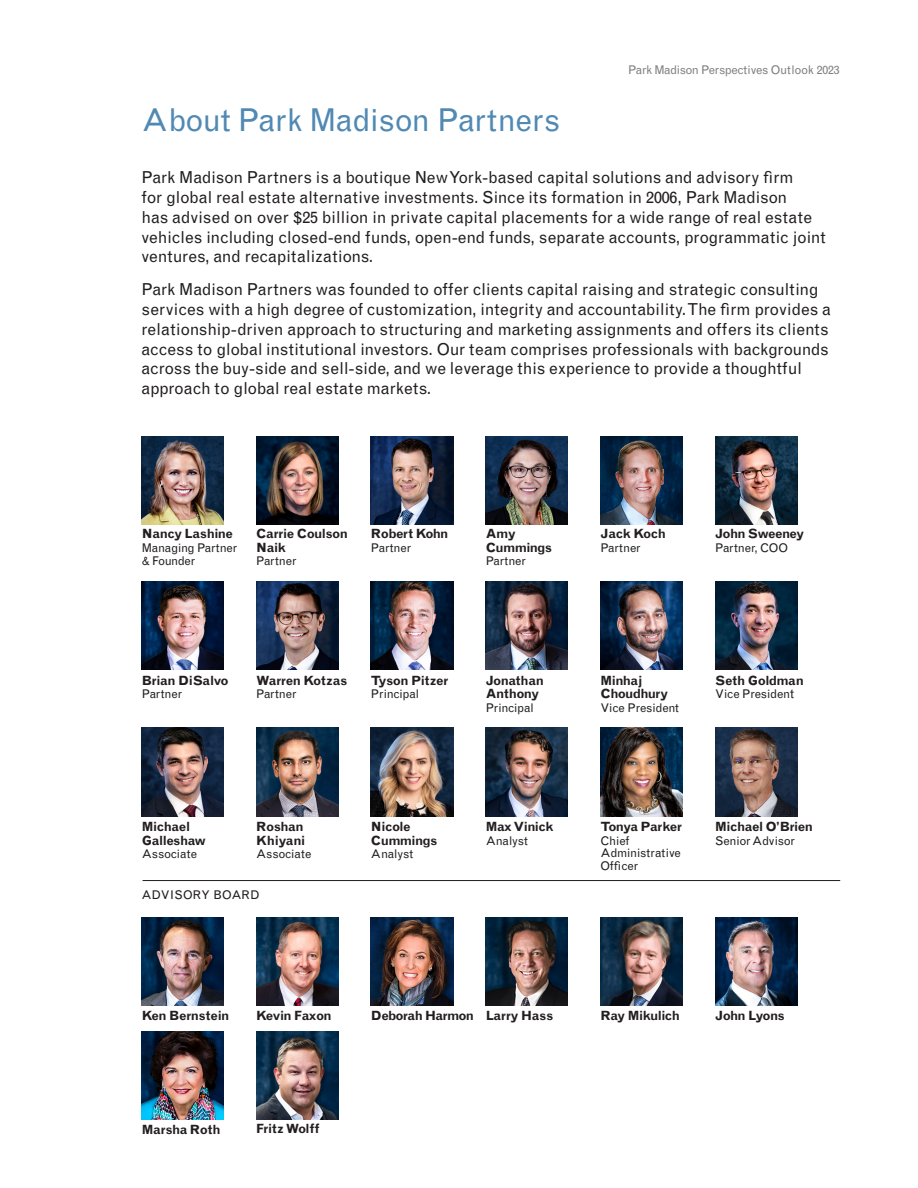
<style>
.page{position:relative;width:918px;height:1188px;background:#fff}
.page>*{position:absolute;margin:0;border:0;box-sizing:border-box;transform-origin:0 0}
.t1{font:31.5px "Grotesque MT Std";letter-spacing:-.015em;color:#5089b4}
.Body_text{font:16.5px/19.8px "Grotesque MT Std";letter-spacing:-.005em;color:#231f20}
.t2{font:700 12.75px/13.5px "Grotesque MT Std";letter-spacing:-.04em;color:#231f20}
.t3{font:700 12.75px "Grotesque MT Std";letter-spacing:-.06em;color:#231f20}
.t4{font:700 12.75px "Grotesque MT Std";letter-spacing:-.015em;color:#231f20}
.t5{font:700 12.75px "Grotesque MT Std";letter-spacing:-.01em;color:#231f20}
.t6{font:700 12.75px "Grotesque MT Std";color:#231f20}
.t7{font:12px/12px "Grotesque MT Std";letter-spacing:-.015em;color:#231f20}
.t8{font:12px "Grotesque MT Std";letter-spacing:-.025em;color:#7f7f7f}
.t9{font:12px "Grotesque MT Std";letter-spacing:.025em;color:#231f20}
.t10{font:12px "Grotesque MT Std";letter-spacing:-.05em;color:#231f20}
.s1{font-size:12.75px}
</style>
<div class="page">
<img style="left:141px;top:436px;width:83px;height:89px">
<img style="left:600px;top:436px;width:83px;height:89px">
<img style="left:256px;top:436px;width:82px;height:89px">
<img style="left:371px;top:436px;width:82px;height:89px">
<img style="left:486px;top:436px;width:82px;height:89px">
<img style="left:715px;top:436px;width:82px;height:89px">
<img style="left:600px;top:581px;width:83px;height:89px">
<img style="left:256px;top:581px;width:82px;height:89px">
<img style="left:371px;top:581px;width:82px;height:89px">
<img style="left:486px;top:581px;width:82px;height:89px">
<img style="left:715px;top:581px;width:82px;height:89px">
<img style="left:600px;top:728px;width:83px;height:88px">
<img style="left:256px;top:728px;width:82px;height:88px">
<img style="left:371px;top:728px;width:82px;height:88px">
<img style="left:486px;top:728px;width:82px;height:88px">
<img style="left:715px;top:728px;width:82px;height:88px">
<img style="left:141px;top:581px;width:83px;height:89px">
<img style="left:141px;top:728px;width:83px;height:88px">
<img style="left:141px;top:917px;width:83px;height:89px">
<img style="left:600px;top:917px;width:83px;height:89px">
<img style="left:256px;top:917px;width:82px;height:89px">
<img style="left:371px;top:917px;width:82px;height:89px">
<img style="left:486px;top:917px;width:82px;height:89px">
<img style="left:715px;top:917px;width:82px;height:89px">
<img style="left:256px;top:1031px;width:82px;height:89px">
<img style="left:141px;top:1031px;width:83px;height:89px">
<hr style="left:143px;top:880px;width:697px;height:1px;background:#231f20">
<p class="t1" style="left:141px;top:101px;width:421px">About Park Madison Partners</p>
<p class="t8" style="left:628px;top:62px;width:213px">Park Madison Perspectives Outlook 2023</p>
<p class="Body_text" style="left:141px;top:168px;width:686px">Park Madison Partners is a boutique New York-based capital solutions and advisory firm<br>for global real estate alternative investments. Since its formation in 2006, Park Madison<br>has advised on over $25 billion in private capital placements for a wide range of real estate vehicles including closed-end funds, open-end funds, separate accounts, programmatic joint ventures, and recapitalizations.</p>
<p class="Body_text" style="left:141px;top:280px;width:691px">Park Madison Partners was founded to offer clients capital raising and strategic consulting services with a high degree of customization, integrity and accountability. The firm provides a relationship-driven approach to structuring and marketing assignments and offers its clients access to global institutional investors. Our team comprises professionals with backgrounds across the buy-side and sell-side, and we leverage this experience to provide a thoughtful approach to global real estate markets.</p>
<p class="t2" style="left:142px;top:527px;width:93px">Nancy Lashine</p>
<p class="t7" style="left:142px;top:542px;width:97px">Managing Partner</p>
<p class="t10" style="left:142px;top:554px;width:55px">&amp; Founder</p>
<p class="t2" style="left:256px;top:527px;width:93px">Carrie Coulson<br>Naik</p>
<p class="t7" style="left:256px;top:555px;width:42px">Partner</p>
<p class="t2" style="left:371px;top:527px;width:79px">Robert Kohn</p>
<p class="t7" style="left:371px;top:542px;width:42px">Partner</p>
<p class="t2" style="left:486px;top:527px;width:68px">Amy<br>Cummings</p>
<p class="t7" style="left:486px;top:555px;width:42px">Partner</p>
<p class="t2" style="left:600px;top:527px;width:67px">Jack Koch</p>
<p class="t7" style="left:600px;top:542px;width:42px">Partner</p>
<p class="t3" style="left:715px;top:526px;width:91px">John Sweeney</p>
<p class="t7" style="left:715px;top:542px;width:74px">Partner, COO</p>
<p class="t2" style="left:142px;top:674px;width:88px">Brian DiSalvo</p>
<p class="t7" style="left:142px;top:688px;width:42px">Partner</p>
<p class="t4" style="left:256px;top:673px;width:93px">Warren Kotzas</p>
<p class="t7" style="left:256px;top:688px;width:42px">Partner</p>
<p class="t2" style="left:371px;top:674px;width:79px">Tyson Pitzer</p>
<p class="t7" style="left:371px;top:688px;width:50px">Principal</p>
<p class="t2" style="left:486px;top:674px;width:60px">Jonathan</p>
<p class="t2" style="left:486px;top:687px;width:55px">Anthony</p>
<p class="t7" style="left:486px;top:702px;width:50px">Principal</p>
<p class="t2" style="left:600px;top:674px;width:69px">Minhaj<br>Choudhury</p>
<p class="t7" style="left:600px;top:702px;width:80px">Vice President</p>
<p class="t2" style="left:715px;top:674px;width:90px">Seth Goldman</p>
<p class="t7" style="left:715px;top:688px;width:81px">Vice Presiden<span class="s1">t</span></p>
<p class="t2" style="left:142px;top:820px;width:65px">Michael<br>Galleshaw</p>
<p class="t7" style="left:142px;top:848px;width:57px">Associate</p>
<p class="t2" style="left:256px;top:820px;width:51px">Roshan<br>Khiyani</p>
<p class="t7" style="left:256px;top:848px;width:57px">Associate</p>
<p class="t2" style="left:371px;top:820px;width:68px">Nicole<br>Cummings</p>
<p class="t7" style="left:371px;top:848px;width:44px">Analyst</p>
<p class="t2" style="left:486px;top:820px;width:70px">Max Vinick</p>
<p class="t7" style="left:486px;top:835px;width:44px">Analyst</p>
<p class="t3" style="left:600px;top:819px;width:83px">Tonya Parker</p>
<p class="t7" style="left:600px;top:835px;width:82px">Chief<br>Administrative</p>
<p class="t7" style="left:600px;top:860px;width:39px">Officer</p>
<p class="t2" style="left:715px;top:820px;width:99px">Michael O’Brien</p>
<p class="t7" style="left:715px;top:835px;width:81px">Senior Advisor</p>
<p class="t9" style="left:141px;top:888px;width:120px">ADVISORY BOARD</p>
<p class="t2" style="left:142px;top:1009px;width:89px">Ken Bernstein</p>
<p class="t3" style="left:256px;top:1008px;width:77px">Kevin Faxon</p>
<p class="t2" style="left:371px;top:1009px;width:105px">Deborah Harmon</p>
<p class="t6" style="left:486px;top:1008px;width:69px">Larry Hass</p>
<p class="t2" style="left:600px;top:1009px;width:81px">Ray Mikulich</p>
<p class="t3" style="left:715px;top:1008px;width:71px">John Lyons</p>
<p class="t2" style="left:142px;top:1123px;width:80px">Marsha Roth</p>
<p class="t5" style="left:256px;top:1121px;width:65px">Fritz Wolff</p>
</div>
